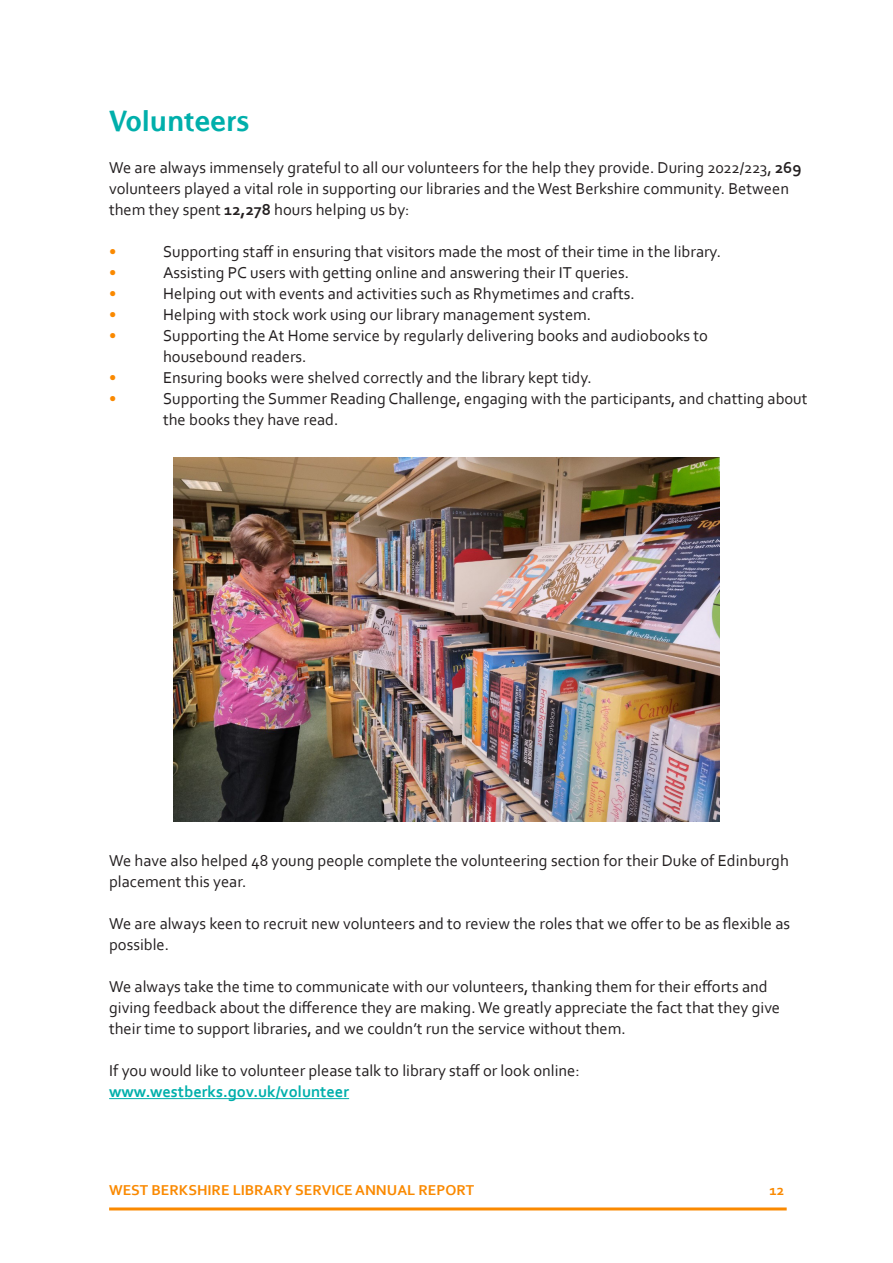
<style>
.page{position:relative;width:893px;height:1263px;background:#fff}
.page>*{position:absolute;margin:0;border:0;box-sizing:border-box;transform-origin:0 0}
.Paragraph_Style_1{font:700 28.5px "Pino ITC Std";color:#00afab}
.Paragraph_Style_1-2{font:16.5px/21px "Corbel";color:#231f20}
.Paragraph_Style_1-3{font:700 16.5px "Corbel";color:#00afab}
.Paragraph_Style_1-4{font:16.5px "Corbel";color:#fa8900}
.t1{font:700 15px "Corbel";color:#fa8900}
.s1{font-weight:700}
</style>
<div class="page">
<hr style="left:109px;top:1207px;width:678px;height:3px;background:#fa8900">
<hr style="left:109px;top:1098px;width:240px;height:1px;background:#00afab">
<img style="left:173px;top:458px;width:547px;height:364px">
<p class="Paragraph_Style_1" style="left:109px;top:105px;width:141px">Volunteers</p>
<p class="Paragraph_Style_1-2" style="left:109px;top:157px;width:694px">We are always immensely grateful to all our volunteers for the help they provide. During 2022/223, <span class="s1">269 </span>volunteers played a vital role in supporting our libraries and the West Berkshire community. Between them they spent <span class="s1">12,278</span> hours helping us by:</p>
<p class="Paragraph_Style_1-4" style="left:109px;top:241px;width:9px">•</p>
<p class="Paragraph_Style_1-2" style="left:163px;top:241px;width:559px">Supporting staff in ensuring that visitors made the most of their time in the library.</p>
<p class="Paragraph_Style_1-4" style="left:109px;top:262px;width:9px">•</p>
<p class="Paragraph_Style_1-2" style="left:163px;top:262px;width:468px">Assisting PC users with getting online and answering their IT queries.</p>
<p class="Paragraph_Style_1-4" style="left:109px;top:283px;width:9px">•</p>
<p class="Paragraph_Style_1-2" style="left:163px;top:283px;width:473px">Helping out with events and activities such as Rhymetimes and crafts.</p>
<p class="Paragraph_Style_1-4" style="left:109px;top:304px;width:9px">•</p>
<p class="Paragraph_Style_1-2" style="left:163px;top:304px;width:430px">Helping with stock work using our library management system.</p>
<p class="Paragraph_Style_1-4" style="left:109px;top:325px;width:9px">•</p>
<p class="Paragraph_Style_1-2" style="left:163px;top:325px;width:546px">Supporting the At Home service by regularly delivering books and audiobooks to</p>
<p class="Paragraph_Style_1-2" style="left:163px;top:346px;width:145px">housebound readers.</p>
<p class="Paragraph_Style_1-4" style="left:109px;top:367px;width:9px">•</p>
<p class="Paragraph_Style_1-2" style="left:163px;top:367px;width:430px">Ensuring books were shelved correctly and the library kept tidy.</p>
<p class="Paragraph_Style_1-4" style="left:109px;top:388px;width:9px">•</p>
<p class="Paragraph_Style_1-2" style="left:163px;top:388px;width:646px">Supporting the Summer Reading Challenge, engaging with the participants, and chatting about the books they have read.</p>
<p class="Paragraph_Style_1-2" style="left:109px;top:850px;width:681px">We have also helped 48 young people complete the volunteering section for their Duke of Edinburgh placement this year.</p>
<p class="Paragraph_Style_1-2" style="left:109px;top:913px;width:682px">We are always keen to recruit new volunteers and to review the roles that we offer to be as flexible as possible.</p>
<p class="Paragraph_Style_1-2" style="left:109px;top:976px;width:672px">We always take the time to communicate with our volunteers, thanking them for their efforts and giving feedback about the difference they are making. We greatly appreciate the fact that they give their time to support libraries, and we couldn’t run the service without them.</p>
<p class="Paragraph_Style_1-2" style="left:109px;top:1060px;width:472px">If you would like to volunteer please talk to library staff or look online:</p>
<p class="Paragraph_Style_1-3" style="left:109px;top:1081px;width:241px">www.westberks.gov.uk/volunteer</p>
<p class="t1" style="left:109px;top:1181px;width:367px">WEST BERKSHIRE LIBRARY SERVICE ANNUAL REPORT</p>
<p class="t1" style="left:769px;top:1181px;width:16px">12</p>
</div>
